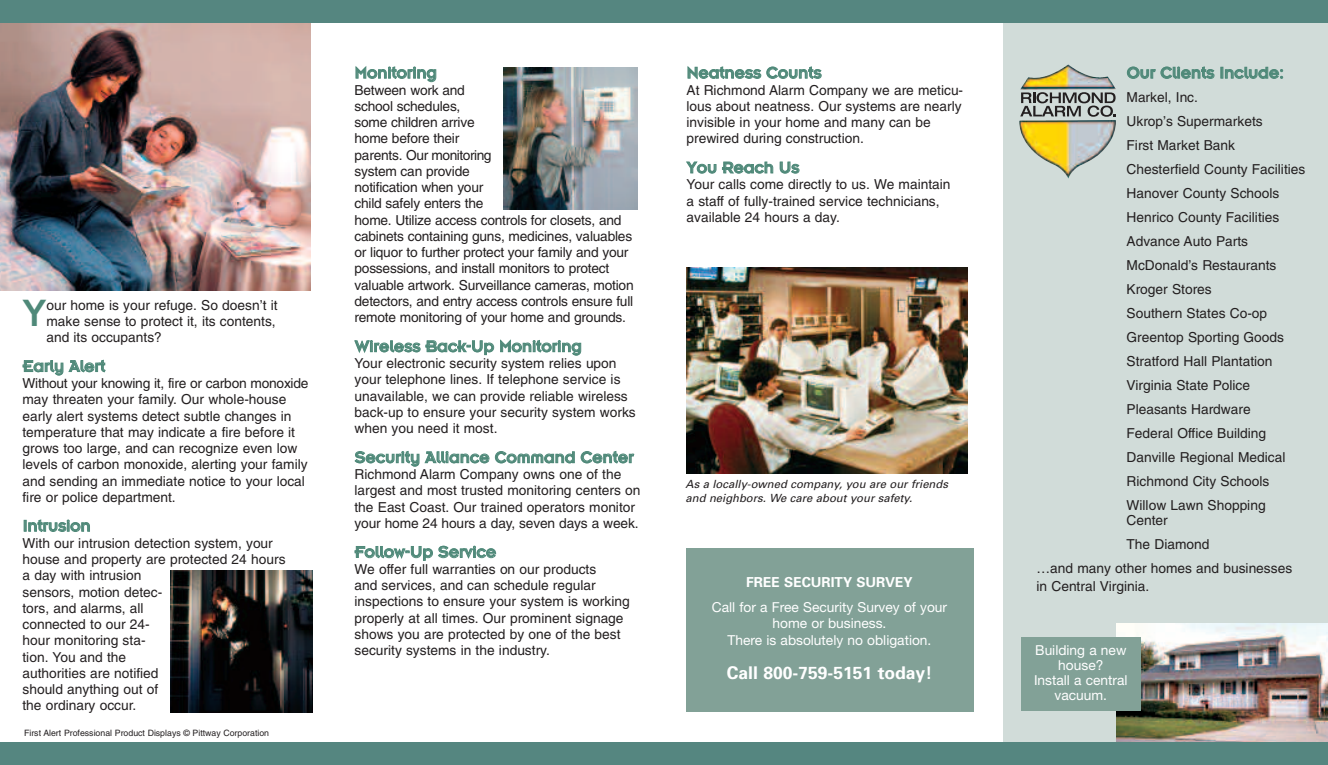
<style>
.page{position:relative;width:1328px;height:765px;background:#fff}
.page>*{position:absolute;margin:0;border:0;box-sizing:border-box;transform-origin:0 0}
.t1{font:41.88px "Insignia";color:#4f8979}
.t2{font:17.5px "Insignia";color:#4f8979}
.t3{font:700 17.5px "Univers";color:#fff}
.t4{font:13.75px/16.2px "Helvetica";color:#231f20}
.t5{font:13.75px/15px "Helvetica Neue";color:#fff;text-align:center}
.t6{font:700 13.75px "Univers";color:#fff}
.t7{font:italic 11.25px/13.8px "Univers";color:#231f20}
.t8{font:8.75px "Helvetica";color:#231f20}
</style>
<div class="page">
<div style="left:1003px;top:0;width:325px;height:764px;background:#d1dcd9"></div>
<div style="left:685px;top:548px;width:288px;height:163px;background:#82a197"></div>
<img style="left:1116px;top:623px;width:211px;height:119px">
<img style="left:170px;top:571px;width:142px;height:141px">
<img style="left:503px;top:68px;width:134px;height:141px">
<img style="left:686px;top:268px;width:281px;height:205px">
<img style="left:0;top:22px;width:311px;height:268px">
<div style="left:0;top:0;width:1328px;height:22px;background:#558680"></div>
<div style="left:0;top:742px;width:1328px;height:23px;background:#558680"></div>
<div style="left:1021px;top:637px;width:119px;height:73px;background:#82a197"></div>
<svg style="left:1020px;top:92px;width:95px;height:25px"></svg>
<img style="left:1020px;top:65px;width:95px;height:25px">
<h1 class="t1" style="left:22px;top:300px;width:26px">Y</h1>
<p class="t4" style="left:46px;top:298px;width:233px">our home is your refuge. So doesn’t it make sense to protect it, its contents, and its occupants?</p>
<p class="t2" style="left:23px;top:361px;width:84px">Early Alert</p>
<p class="t4" style="left:22px;top:376px;width:287px">Without your knowing it, fire or carbon monoxide may threaten your family. Our whole-house early alert systems detect subtle changes in temperature that may indicate a fire before it grows too large, and can recognize even low levels of carbon monoxide, alerting your family and sending an immediate notice to your local fire or police department.</p>
<p class="t2" style="left:23px;top:520px;width:69px">Intrusion</p>
<p class="t4" style="left:22px;top:536px;width:264px">With our intrusion detection system, your house and property are protected 24 hours a day with intrusion<br>sensors, motion detec-<br>tors, and alarms, all<br>connected to our 24-<br>hour monitoring sta-<br>tion. You and the<br>authorities are notified<br>should anything out of<br>the ordinary occur.</p>
<p class="t8" style="left:24px;top:730px;width:246px">First Alert Professional Product Displays © Pittway Corporation</p>
<p class="t2" style="left:355px;top:67px;width:84px">Monitoring</p>
<p class="t4" style="left:354px;top:83px;width:281px">Between work and<br>school schedules,<br>some children arrive<br>home before their<br>parents. Our monitoring<br>system can provide<br>notification when your<br>child safely enters the<br>home. Utilize access controls for closets, and cabinets containing guns, medicines, valuables or liquor to further protect your family and your possessions, and install monitors to protect valuable artwork. Surveillance cameras, motion detectors, and entry access controls ensure full remote monitoring of your home and grounds.</p>
<p class="t2" style="left:355px;top:341px;width:229px">Wireless Back-Up Monitoring</p>
<p class="t4" style="left:354px;top:357px;width:283px">Your electronic security system relies upon your telephone lines. If telephone service is unavailable, we can provide reliable wireless back-up to ensure your security system works when you need it most.</p>
<p class="t2" style="left:355px;top:452px;width:280px">Security Alliance Command Center</p>
<p class="t4" style="left:354px;top:468px;width:287px">Richmond Alarm Company owns one of the largest and most trusted monitoring centers on the East Coast. Our trained operators monitor your home 24 hours a day, seven days a week.</p>
<p class="t2" style="left:355px;top:546px;width:143px">Follow-Up Service</p>
<p class="t4" style="left:354px;top:562px;width:277px">We offer full warranties on our products<br>and services, and can schedule regular inspections to ensure your system is working properly at all times. Our prominent signage shows you are protected by one of the best security systems in the industry.</p>
<p class="t2" style="left:687px;top:67px;width:136px">Neatness Counts</p>
<p class="t4" style="left:686px;top:83px;width:278px">At Richmond Alarm Company we are meticu&shy;lous about neatness. Our systems are nearly invisible in your home and many can be prewired during construction.</p>
<p class="t2" style="left:687px;top:162px;width:114px">You Reach Us</p>
<p class="t4" style="left:686px;top:178px;width:266px">Your calls come directly to us. We maintain a staff of fully-trained service technicians, available 24 hours a day.</p>
<p class="t7" style="left:685px;top:479px;width:264px">As a locally-owned company, you are our friends and neighbors. We care about your safety.</p>
<p class="t6" style="left:746px;top:577px;width:168px">FREE SECURITY SURVEY</p>
<p class="t5" style="left:712px;top:600px;width:237px;line-height:16.2px">Call for a Free Security Survey of your home or business.<br>There is absolutely no obligation.</p>
<p class="t3" style="left:727px;top:666px;width:207px">Call 800-759-5151 today!</p>
<p class="t2" style="left:1126px;top:67px;width:159px">Our Clients Include:</p>
<p class="t4" style="left:1126px;top:87px;width:180px;line-height:24px">Markel, Inc.<br>Ukrop’s Supermarkets<br>First Market Bank<br>Chesterfield County Facilities<br>Hanover County Schools<br>Henrico County Facilities<br>Advance Auto Parts<br>McDonald’s Restaurants<br>Kroger Stores<br>Southern States Co-op<br>Greentop Sporting Goods<br>Stratford Hall Plantation<br>Virginia State Police<br>Pleasants Hardware<br>Federal Office Building<br>Danville Regional Medical<br>Richmond City Schools<br>Willow Lawn Shopping</p>
<p class="t4" style="left:1126px;top:514px;width:43px">Center</p>
<p class="t4" style="left:1126px;top:538px;width:84px">The Diamond</p>
<p class="t4" style="left:1036px;top:561px;width:257px">…and many other homes and businesses</p>
<p class="t4" style="left:1036px;top:580px;width:114px">in Central Virginia.</p>
<p class="t5" style="left:1034px;top:644px;width:95px">Building a new house?<br>Install a central vacuum.</p>
</div>
